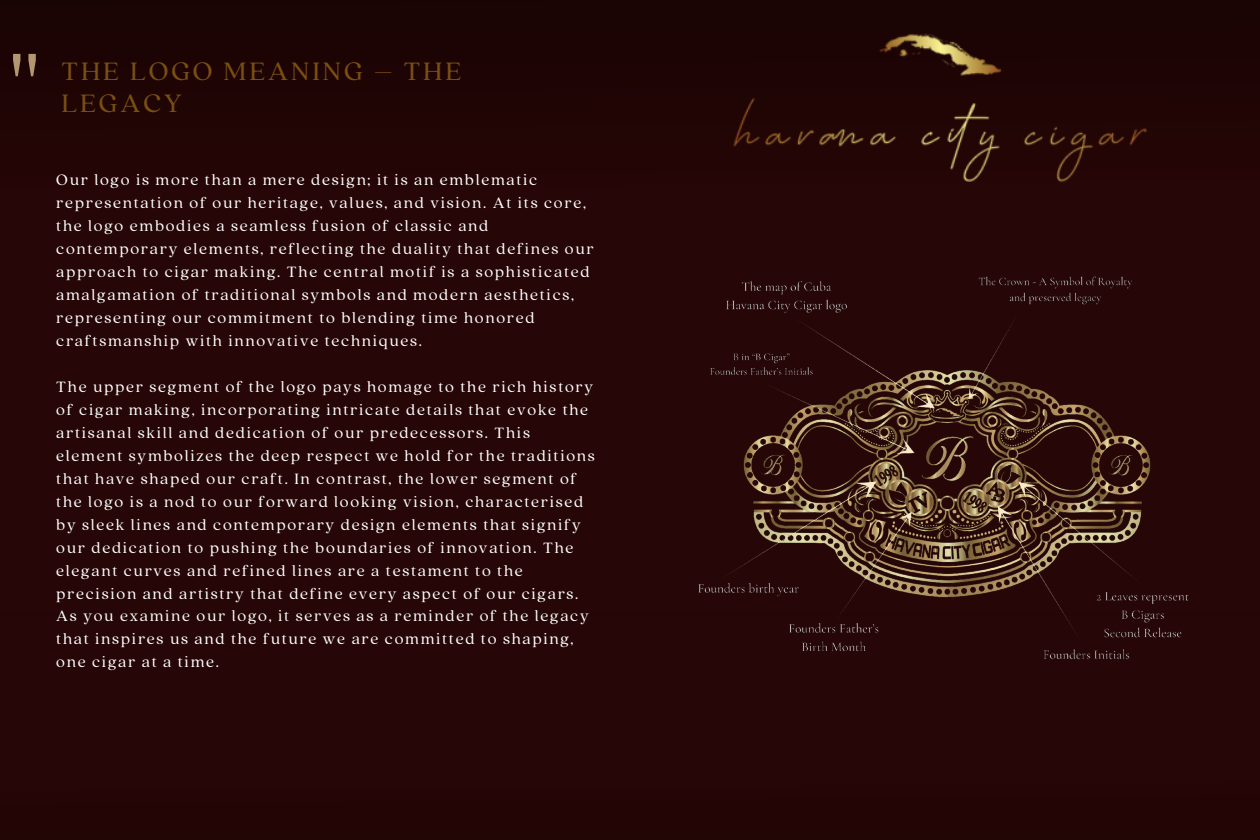
<style>
.page{position:relative;width:1260px;height:840px;background:#260606}
.page>*{position:absolute;margin:0;border:0;box-sizing:border-box;transform-origin:0 0}
.t1{font:91px "Belleza";color:#b29771}
.t2{font:28px "Quincy CF";letter-spacing:.105em;color:#794f12}
.t3{font:16.62px/22.9px "Quincy CF";letter-spacing:.105em;color:#fff}
</style>
<div class="page">
<img style="left:722px;top:23px;width:435px;height:159px">
<img style="left:698px;top:276px;width:491px;height:339px">
<p class="t1" style="left:9px;top:31px;width:33px">"</p>
<p class="t2" style="left:61px;top:52px;width:401px">THE LOGO MEANING – THE</p>
<p class="t2" style="left:61px;top:85px;width:122px">LEGACY</p>
<p class="t3" style="left:56px;top:167px;width:539px">Our logo is more than a mere design; it is an emblematic representation of our heritage, values, and vision. At its core, the logo embodies a seamless fusion of classic and contemporary elements, reflecting the duality that defines our approach to cigar making. The central motif is a sophisticated amalgamation of traditional symbols and modern aesthetics, representing our commitment to blending time honored craftsmanship with innovative techniques.</p>
<p class="t3" style="left:56px;top:374px;width:540px">The upper segment of the logo pays homage to the rich history of cigar making, incorporating intricate details that evoke the artisanal skill and dedication of our predecessors. This element symbolizes the deep respect we hold for the traditions that have shaped our craft. In contrast, the lower segment of the logo is a nod to our forward looking vision, characterised by sleek lines and contemporary design elements that signify our dedication to pushing the boundaries of innovation. The elegant curves and refined lines are a testament to the precision and artistry that define every aspect of our cigars.<br>As you examine our logo, it serves as a reminder of the legacy that inspires us and the future we are committed to shaping, one cigar at a time.</p>
</div>
